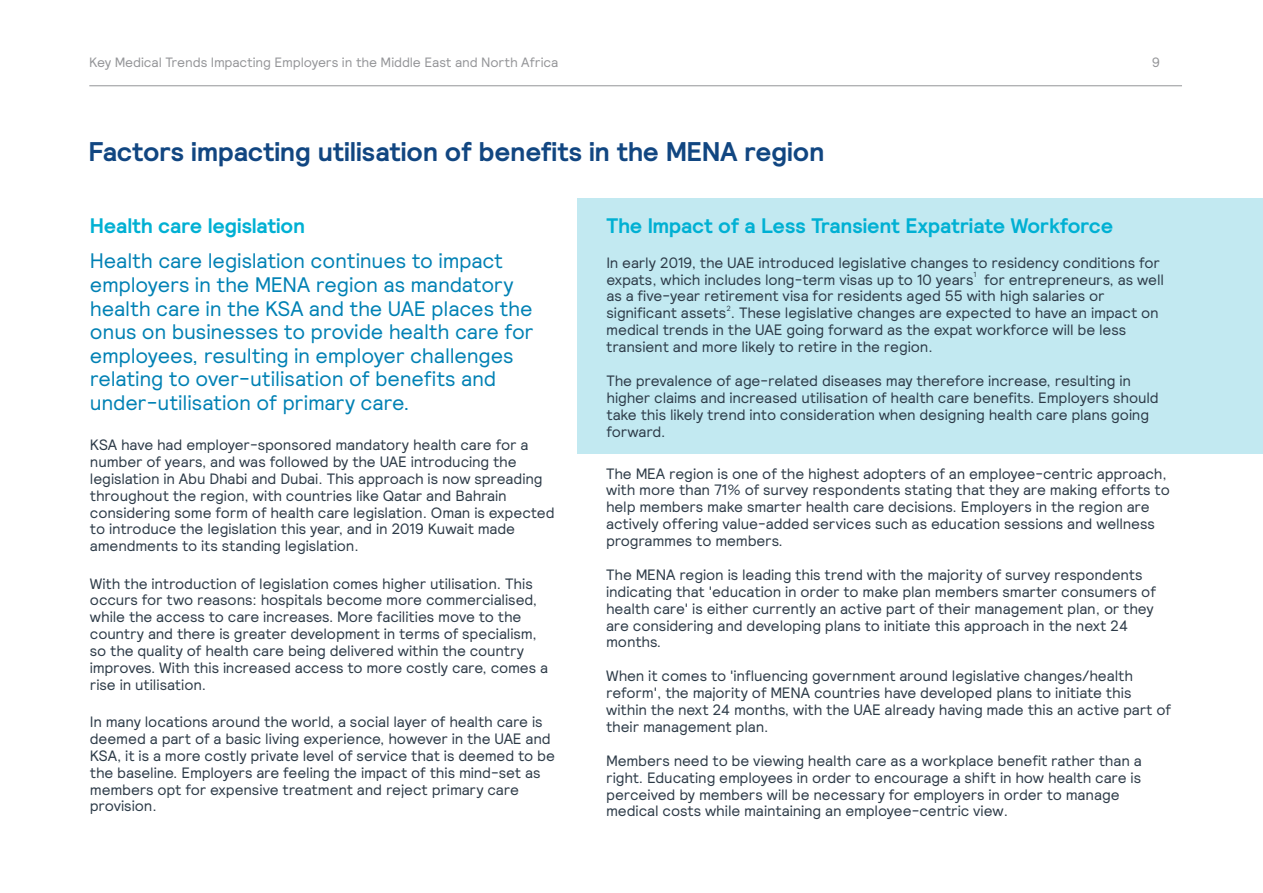
<style>
.page{position:relative;width:1263px;height:893px;background:#fff}
.page>*{position:absolute;margin:0;border:0;box-sizing:border-box;transform-origin:0 0}
.t1{font:700 27px "Relative";letter-spacing:-.005em;color:#114681}
.t2{font:21px/23.7px "Relative";letter-spacing:-.01em;color:#0081b4}
.t3{font:700 21px "Relative";letter-spacing:-.01em;color:#00b0d3}
.t4{font:15px/17px "Relative";letter-spacing:-.01em;color:#2d3b48}
.t5{font:13.5px "Relative";letter-spacing:-.01em;color:#949598}
.t6{font:7.5px "Relative";color:#2d3b48}
</style>
<div class="page">
<div style="left:577px;top:198px;width:686px;height:256px;background:#c2e9f1"></div>
<hr style="left:89px;top:85px;width:1093px;height:1px;background:#949598">
<p class="t5" style="left:89px;top:57px;width:471px">Key Medical Trends Impacting Employers in the Middle East and North Africa</p>
<p class="t5" style="left:1152px;top:57px;width:10px">9</p>
<h1 class="t1" style="left:88px;top:142px;width:737px">Factors impacting utilisation of benefits in the MENA region</h1>
<h2 class="t3" style="left:90px;top:218px;width:217px">Health care legislation</h2>
<p class="t2" style="left:90px;top:251px;width:445px">Health care legislation continues to impact employers in the MENA region as mandatory health care in the KSA and the UAE places the onus on businesses to provide health care for employees, resulting in employer challenges relating to over-utilisation of benefits and under-utilisation of primary care.</p>
<p class="t4" style="left:90px;top:438px;width:466px">KSA have had employer-sponsored mandatory health care for a number of years, and was followed by the UAE introducing the legislation in Abu Dhabi and Dubai. This approach is now spreading throughout the region, with countries like Qatar and Bahrain considering some form of health care legislation. Oman is expected to introduce the legislation this year, and in 2019 Kuwait made amendments to its standing legislation.</p>
<p class="t4" style="left:90px;top:576px;width:460px">With the introduction of legislation comes higher utilisation. This occurs for two reasons: hospitals become more commercialised, while the access to care increases. More facilities move to the country and there is greater development in terms of specialism, so the quality of health care being delivered within the country improves. With this increased access to more costly care, comes a rise in utilisation.</p>
<p class="t4" style="left:90px;top:715px;width:467px">In many locations around the world, a social layer of health care is deemed a part of a basic living experience, however in the UAE and KSA, it is a more costly private level of service that is deemed to be the baseline. Employers are feeling the impact of this mind-set as members opt for expensive treatment and reject primary care provision.</p>
<h2 class="t3" style="left:606px;top:218px;width:508px">The Impact of a Less Transient Expatriate Workforce</h2>
<p class="t4" style="left:606px;top:255px;width:555px">In early 2019, the UAE introduced legislative changes to residency conditions for</p>
<p class="t6" style="left:973px;top:272px;width:4px">1</p>
<p class="t4" style="left:606px;top:272px;width:559px">expats, which includes long-term visas up to 10 years for entrepreneurs, as well as a five-year retirement visa for residents aged 55 with high salaries or</p>
<p class="t6" style="left:726px;top:306px;width:6px">2</p>
<p class="t4" style="left:606px;top:306px;width:554px">significant assets . These legislative changes are expected to have an impact on medical trends in the UAE going forward as the expat workforce will be less transient and more likely to retire in the region.</p>
<p class="t4" style="left:606px;top:374px;width:554px">The prevalence of age-related diseases may therefore increase, resulting in higher claims and increased utilisation of health care benefits. Employers should take this likely trend into consideration when designing health care plans going forward.</p>
<p class="t4" style="left:606px;top:466px;width:565px">The MEA region is one of the highest adopters of an employee-centric approach, with more than 71% of survey respondents stating that they are making efforts to help members make smarter health care decisions. Employers in the region are actively offering value-added services such as education sessions and wellness programmes to members.</p>
<p class="t4" style="left:606px;top:568px;width:551px">The MENA region is leading this trend with the majority of survey respondents indicating that 'education in order to make plan members smarter consumers of health care' is either currently an active part of their management plan, or they are considering and developing plans to initiate this approach in the next 24 months.</p>
<p class="t4" style="left:606px;top:669px;width:566px">When it comes to 'influencing government around legislative changes/health reform', the majority of MENA countries have developed plans to initiate this within the next 24 months, with the UAE already having made this an active part of their management plan.</p>
<p class="t4" style="left:606px;top:753px;width:537px">Members need to be viewing health care as a workplace benefit rather than a right. Educating employees in order to encourage a shift in how health care is perceived by members will be necessary for employers in order to manage medical costs while maintaining an employee-centric view.</p>
</div>
